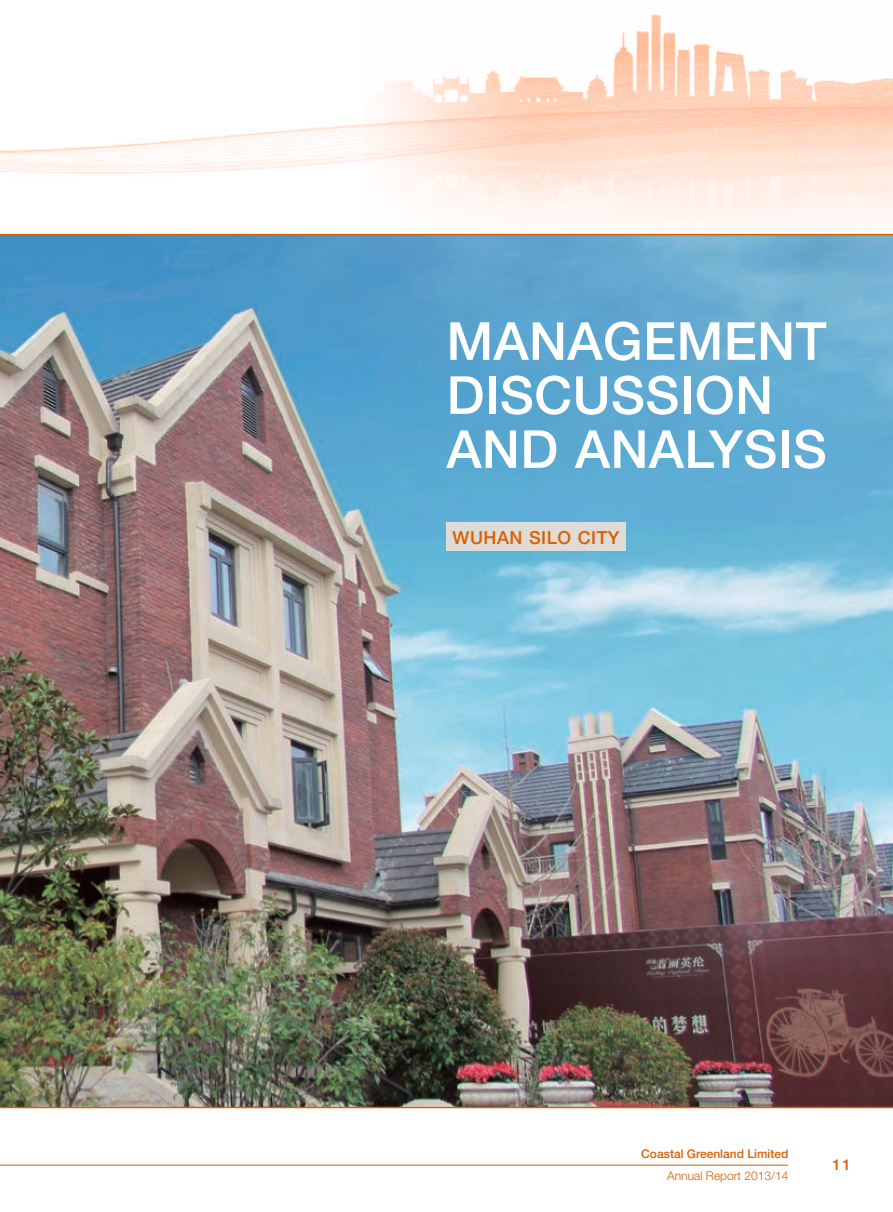
<style>
.page{position:relative;width:893px;height:1212px;background:#fff}
.page>*{position:absolute;margin:0;border:0;box-sizing:border-box;transform-origin:0 0}
.t1{font:500 52.5px/54px "Helvetica Neue LT Std";letter-spacing:.01em;color:#fff}
.t2{font:500 18px "Helvetica Neue LT Std";letter-spacing:.03em;color:#dc5e00}
.t3{font:500 15px "Helvetica Neue LT Std";color:#dc5e00}
.t4{font:500 12px "Helvetica Neue LT Std";color:#dc5e00}
.t5{font:300 12px "Helvetica Neue LT Std";color:#dc5e00}
</style>
<div class="page">
<hr style="left:0;top:1165px;width:788px;height:1px;background:#dc5e00">
<img style="left:364px;top:14px;width:529px;height:220px">
<img style="left:0;top:70px;width:893px;height:114px">
<img style="left:0;top:235px;width:893px;height:872px">
<hr style="left:0;top:234px;width:893px;height:1px;background:#dc5e00">
<hr style="left:0;top:1107px;width:893px;height:1px;background:#dc5e00">
<div style="left:446px;top:522px;width:180px;height:28px;background:#dedcd7"></div>
<p class="t1" style="left:446px;top:314px;width:382px">MANAG EMENT<br>DISCUSSI</p>
<p class="t1" style="left:446px;top:368px;width:328px;text-align:right">ON<br>AND ANALYSIS</p>
<p class="t2" style="left:452px;top:526px;width:157px">WUHAN SILO CITY</p>
<p class="t4" style="left:641px;top:1146px;width:149px">COASTAL GREENLAND LIMITED</p>
<p class="t5" style="left:667px;top:1168px;width:123px">Annual Report 2013/14</p>
<p class="t3" style="left:832px;top:1156px;width:20px">11</p>
</div>
